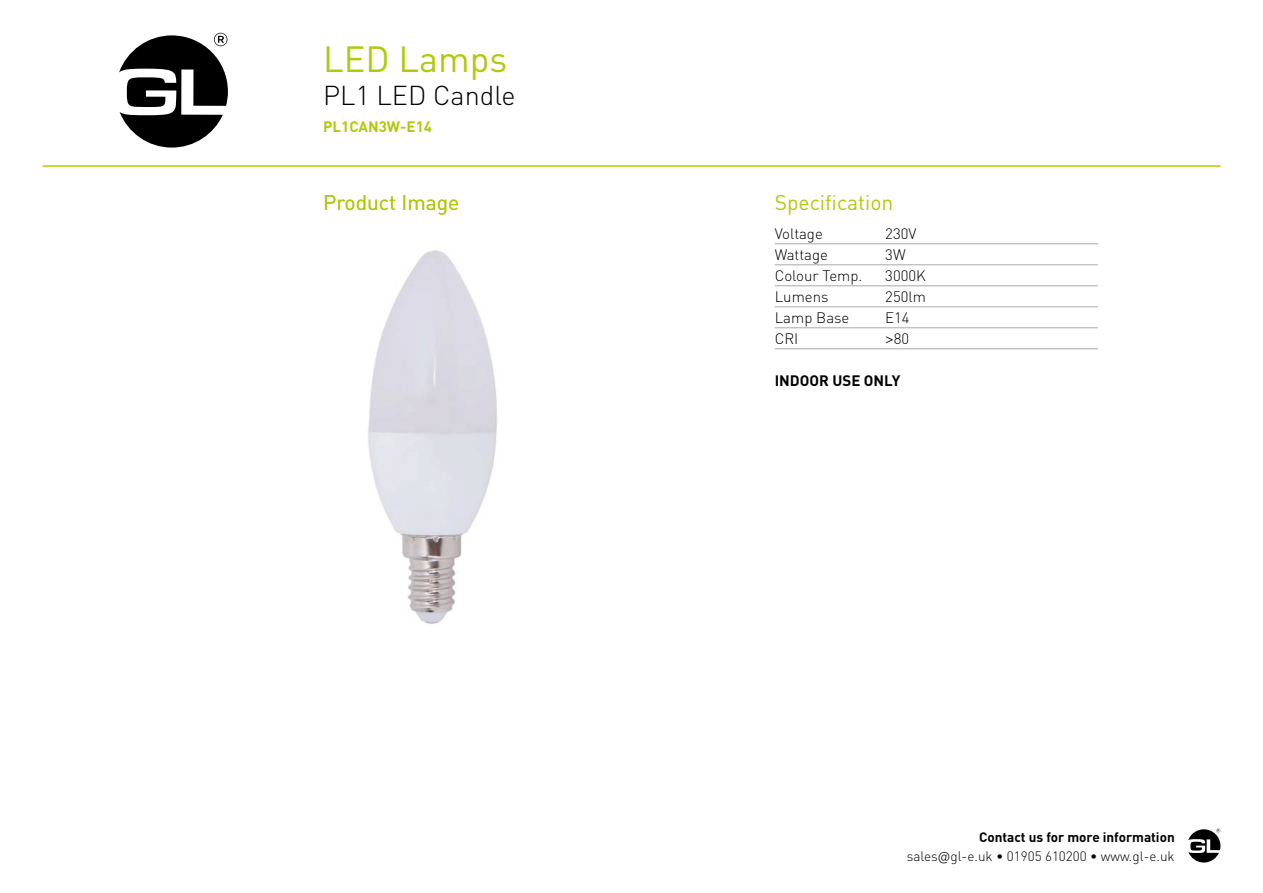
<style>
.page{position:relative;width:1263px;height:893px;background:#fff}
.page>*{position:absolute;margin:0;border:0;box-sizing:border-box;transform-origin:0 0}
.t1{font:36px "DIN";color:#afca0b}
.t2{font:300 27px "DIN";color:#000}
.t3{font:21px "DIN";color:#afca0b}
.t4{font:300 15px "DIN";color:#000}
.t5{font:700 15px "DIN";color:#000}
.t6{font:700 15px "DIN";color:#afca0b}
.t7{font:300 13.5px/19.2px "DIN";color:#000;text-align:right}
.s1{font-family:"Averta"}
.s2{font-weight:700}
.s3{font-family:"Acumin Variable Concept";font-weight:400}
</style>
<div class="page">
<svg style="left:119px;top:33px;width:109px;height:115px"></svg>
<svg style="left:1188px;top:828px;width:32px;height:34px"></svg>
<img style="left:368px;top:250px;width:129px;height:374px">
<hr style="left:775px;top:244px;width:323px;height:1px;background:#a8a8a7">
<hr style="left:775px;top:265px;width:323px;height:1px;background:#a8a8a7">
<hr style="left:775px;top:286px;width:323px;height:1px;background:#a8a8a7">
<hr style="left:775px;top:307px;width:323px;height:1px;background:#a8a8a7">
<hr style="left:775px;top:328px;width:323px;height:1px;background:#a8a8a7">
<hr style="left:775px;top:349px;width:323px;height:1px;background:#a8a8a7">
<hr style="left:43px;top:165px;width:1177px;height:2px;background:#afca0b">
<h1 class="t1" style="left:323px;top:36px;width:186px">LED Lamps</h1>
<h2 class="t2" style="left:323px;top:78px;width:194px">PL1 LED Candle</h2>
<p class="t6" style="left:323px;top:117px;width:110px">PL1CAN3W-E14</p>
<h3 class="t3" style="left:323px;top:189px;width:138px">Product Image</h3>
<h3 class="t3" style="left:775px;top:189px;width:120px">Specification</h3>
<p class="t4" style="left:775px;top:225px;width:50px">Voltage</p>
<p class="t4" style="left:885px;top:225px;width:33px">230V</p>
<p class="t4" style="left:775px;top:246px;width:55px">Wattage</p>
<p class="t4" style="left:885px;top:246px;width:22px">3W</p>
<p class="t4" style="left:775px;top:267px;width:89px">Colour Temp.</p>
<p class="t4" style="left:885px;top:267px;width:42px">3000K</p>
<p class="t4" style="left:775px;top:288px;width:55px">Lumens</p>
<p class="t4" style="left:885px;top:288px;width:42px">250lm</p>
<p class="t4" style="left:775px;top:309px;width:76px">Lamp Base</p>
<p class="t4" style="left:885px;top:309px;width:26px">E14</p>
<p class="t4" style="left:775px;top:330px;width:25px">CRI</p>
<p class="t4" style="left:885px;top:330px;width:25px"><span class="s1">&gt;</span>80</p>
<p class="t5" style="left:775px;top:371px;width:127px">INDOOR USE ONLY</p>
<p class="t7" style="left:907px;top:827px;width:269px"><span class="s2">Contact us for more information </span>sales<span class="s3">@</span>gl-e.uk • 01905 610200 • www.gl-e.uk</p>
</div>
